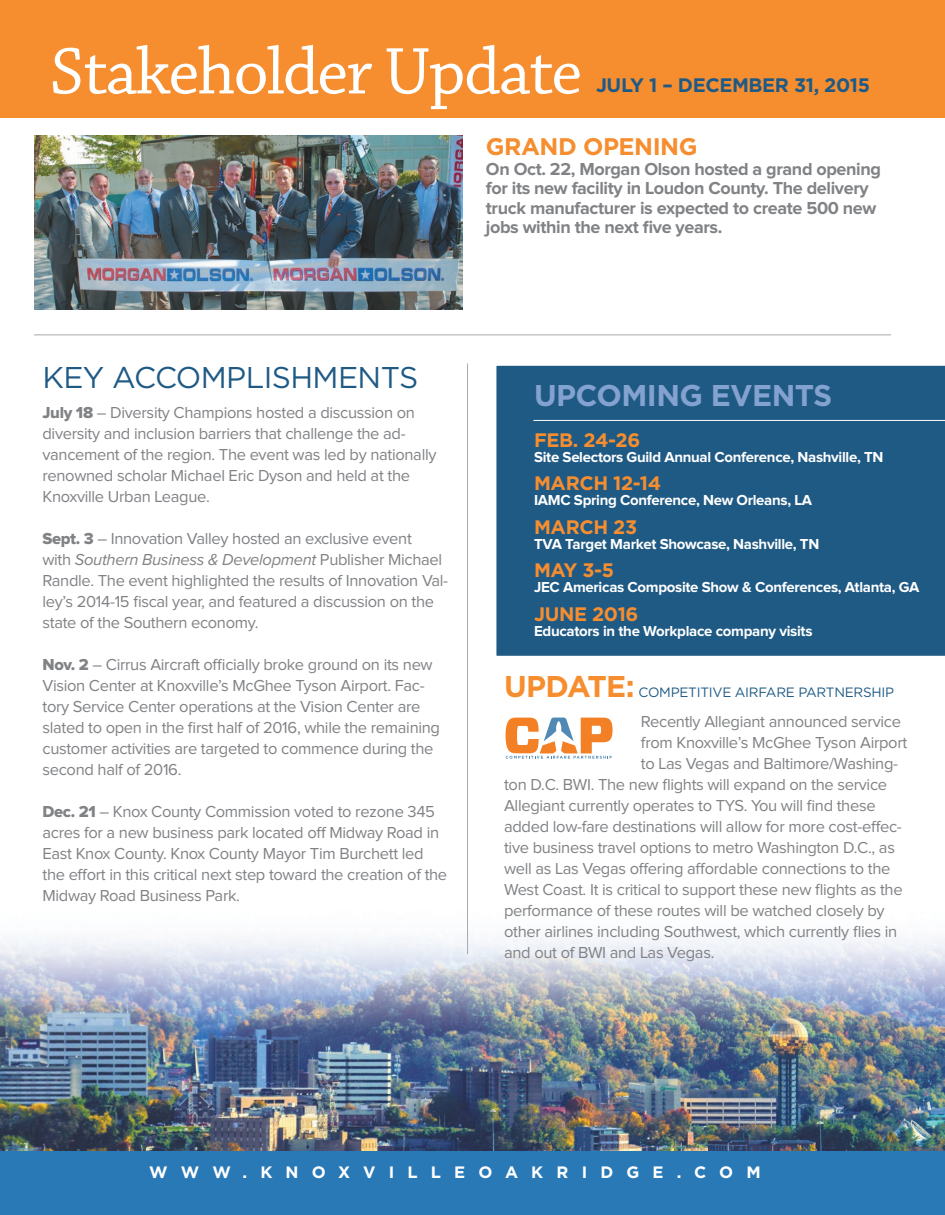
<style>
.page{position:relative;width:945px;height:1215px;background:#fff}
.page>*{position:absolute;margin:0;border:0;box-sizing:border-box;transform-origin:0 0}
.t1{font:69.45px "Chaparral Pro";letter-spacing:-.025em;color:#fff}
.t2{font:30px "Gotham";letter-spacing:-.02em;color:#1f5a85}
.t3{font:700 30px "Gotham";letter-spacing:-.02em;color:#84a2cf}
.t4{font:700 30px "Gotham";letter-spacing:-.02em;color:#f68e30}
.t5{font:700 24px "Gotham";letter-spacing:-.02em;color:#f68e30}
.t6{font:700 19.5px "Gotham";letter-spacing:-.02em;color:#f68e30}
.t7{font:700 19.5px "Gotham";letter-spacing:-.02em;color:#1f5a85}
.t8{font:700 18px/19.5px "Proxima Nova";letter-spacing:-.02em;color:#808285}
.t9{font:16.5px/21px "Proxima Nova";letter-spacing:-.02em;color:#808285}
.t10{font:700 16.5px "Gotham";letter-spacing:.8em;color:#fff}
.t11{font:700 15px "Proxima Nova";letter-spacing:-.02em;color:#fff}
.t12{font:13.5px "Gotham";letter-spacing:-.02em;color:#1f5a85}
.s1{font-family:"Proxima Nova Extrabld"}
.s2{font-style:italic}
</style>
<div class="page">
<img style="left:0;top:935px;width:945px;height:217px">
<div style="left:496px;top:365px;width:449px;height:291px;background:#1f5a85"></div>
<div style="left:0;top:0;width:945px;height:117px;background:#f68e30"></div>
<div style="left:0;top:1152px;width:945px;height:63px;background:#2a79b7"></div>
<hr style="left:533px;top:420px;width:412px;height:1px;background:#fff">
<hr style="left:467px;top:363px;width:1px;height:591px;background:#a8a9ad">
<svg style="left:505px;top:717px;width:101px;height:41px"></svg>
<svg style="left:506px;top:718px;width:107px;height:41px"></svg>
<img style="left:34px;top:136px;width:429px;height:173px">
<hr style="left:34px;top:334px;width:857px;height:1px;background:#a8a9ad">
<p class="t1" style="left:50px;top:33px;width:534px">Stakeholder Update</p>
<p class="t7" style="left:596px;top:74px;width:275px">JULY 1 – DECEMBER 31, 2015</p>
<p class="t5" style="left:486px;top:133px;width:213px">GRAND OPENING</p>
<p class="t8" style="left:486px;top:160px;width:397px">On Oct. 22, Morgan Olson hosted a grand opening for its new facility in Loudon County. The delivery truck manufacturer is expected to create 500 new jobs within the next five years.</p>
<p class="t2" style="left:42px;top:361px;width:377px">KEY ACCOMPLISHMENTS</p>
<p class="t9" style="left:42px;top:403px;width:396px"><span class="s1">July 18</span> – Diversity Champions hosted a discussion on diversity and inclusion barriers that challenge the ad&shy;vancement of the region. The event was led by nationally renowned scholar Michael Eric Dyson and held at the Knoxville Urban League.</p>
<p class="t9" style="left:42px;top:529px;width:407px"><span class="s1">Sept. 3</span> – Innovation Valley hosted an exclusive event<br>with <span class="s2">Southern Business &amp; Development</span> Publisher Michael Randle. The event highlighted the results of Innovation Val&shy;ley’s 2014-15 fiscal year, and featured a discussion on the state of the Southern economy.</p>
<p class="t9" style="left:42px;top:655px;width:399px"><span class="s1">Nov. 2</span> – Cirrus Aircraft officially broke ground on its new Vision Center at Knoxville’s McGhee Tyson Airport. Fac&shy;tory Service Center operations at the Vision Center are slated to open in the first half of 2016, while the remaining customer activities are targeted to commence during the second half of 2016.</p>
<p class="t9" style="left:42px;top:802px;width:406px"><span class="s1">Dec. 21</span> – Knox County Commission voted to rezone 345 acres for a new business park located off Midway Road in East Knox County. Knox County Mayor Tim Burchett led the effort in this critical next step toward the creation of the Midway Road Business Park.</p>
<p class="t3" style="left:534px;top:378px;width:300px">UPCOMING EVENTS</p>
<p class="t6" style="left:534px;top:429px;width:108px">FEB. 24-26</p>
<p class="t11" style="left:534px;top:450px;width:351px">Site Selectors Guild Annual Conference, Nashville, TN</p>
<p class="t6" style="left:534px;top:472px;width:129px">MARCH 12-14</p>
<p class="t11" style="left:534px;top:493px;width:280px">IAMC Spring Conference, New Orleans, LA</p>
<p class="t6" style="left:534px;top:516px;width:105px">MARCH 23</p>
<p class="t11" style="left:534px;top:537px;width:287px">TVA Target Market Showcase, Nashville, TN</p>
<p class="t6" style="left:534px;top:559px;width:82px">MAY 3-5</p>
<p class="t11" style="left:534px;top:580px;width:387px">JEC Americas Composite Show &amp; Conferences, Atlanta, GA</p>
<p class="t6" style="left:534px;top:603px;width:106px">JUNE 2016</p>
<p class="t11" style="left:534px;top:624px;width:280px">Educators in the Workplace company visits</p>
<p class="t4" style="left:504px;top:669px;width:132px">UPDATE:</p>
<p class="t12" style="left:639px;top:685px;width:257px">COMPETITIVE AIRFARE PARTNERSHIP</p>
<p class="t9" style="left:641px;top:712px;width:261px">Recently Allegiant announced service</p>
<p class="t9" style="left:641px;top:733px;width:268px">from Knoxville’s McGhee Tyson Airport</p>
<p class="t9" style="left:641px;top:754px;width:259px">to Las Vegas and Baltimore/Washing-</p>
<p class="t9" style="left:504px;top:775px;width:385px">ton D.C. BWI. The new flights will expand on the service</p>
<p class="t9" style="left:504px;top:796px;width:373px">Allegiant currently operates to TYS. You will find these</p>
<p class="t9" style="left:504px;top:817px;width:399px">added low-fare destinations will allow for more cost-effec-</p>
<p class="t9" style="left:504px;top:838px;width:392px">tive business travel options to metro Washington D.C., as</p>
<p class="t9" style="left:504px;top:859px;width:388px">well as Las Vegas offering affordable connections to the</p>
<p class="t9" style="left:504px;top:880px;width:400px">West Coast. It is critical to support these new flights as the</p>
<p class="t9" style="left:504px;top:901px;width:382px">performance of these routes will be watched closely by</p>
<p class="t9" style="left:504px;top:922px;width:395px">other airlines including Southwest, which currently flies in</p>
<p class="t9" style="left:504px;top:943px;width:212px">and out of BWI and Las Vegas.</p>
<p class="t10" style="left:149px;top:1163px;width:613px">WWW.KNOXVILLEOAKRIDGE.COM</p>
</div>
